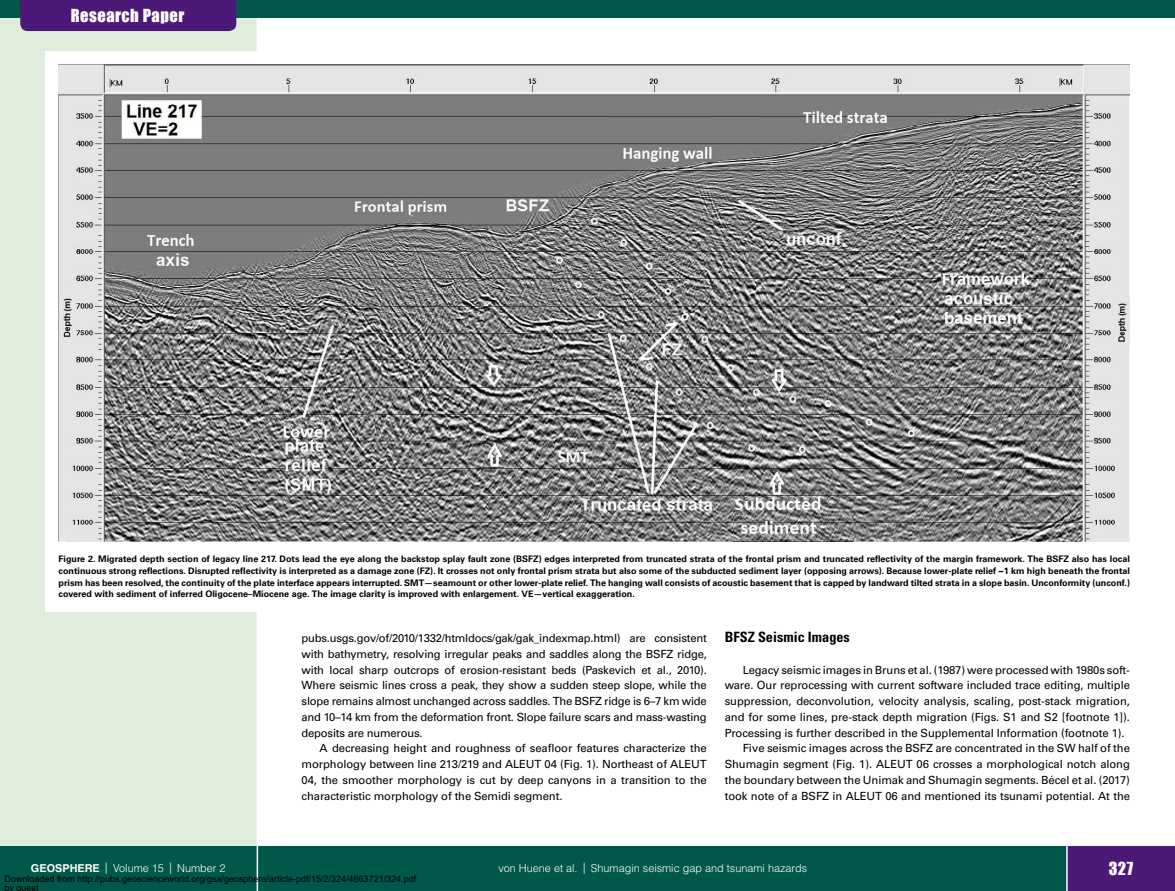
<style>
.page{position:relative;width:1175px;height:891px;background:#fff}
.page>*{position:absolute;margin:0;border:0;box-sizing:border-box;transform-origin:0 0}
.t1{font:16.5px "Impact";letter-spacing:.03em;color:#fff}
.t2{font:700 condensed 14.25px "Univers LT Std";color:#000}
.t3{font:11.25px/15.8px "Univers LT Std";letter-spacing:-.01em;color:#000;text-align:justify}
.t4{font:300 10.8px "Helvetica LT Std";color:#fff}
.t5{font:700 9px/12px "Univers LT Std";color:#000;text-align:justify}
.t6{font:9px/9px "Arial";color:#000}
.s1{font-weight:700}
.s2{font-size:11.25px}
</style>
<div class="page">
<div style="left:0;top:0;width:256px;height:891px;background:#e0ecdc"></div>
<div style="left:0;top:846px;width:1174px;height:45px;background:#00584a"></div>
<hr style="left:256px;top:0;width:2px;height:891px;background:#fff">
<div style="left:0;top:0;width:1174px;height:18px;background:#00584a"></div>
<div style="left:20px;top:0;width:216px;height:31px;background:#4d1979"></div>
<div style="left:1066px;top:846px;width:108px;height:45px;background:#4d1979"></div>
<hr style="left:1066px;top:846px;width:1px;height:45px;background:#fff">
<div style="left:45px;top:51px;width:1085px;height:561px;background:#fff"></div>
<img style="left:59px;top:65px;width:1071px;height:476px">
<h1 class="t1" style="left:71px;top:3px;width:115px">Research Paper</h1>
<p class="t5" style="left:59px;top:552px;width:1073px">Figure 2. Migrated depth section of legacy line 217. Dots lead the eye along the backstop splay fault zone (BSFZ) edges interpreted from truncated strata of the frontal prism and truncated reflectivity of the margin framework. The BSFZ also has local continuous strong reflections. Disrupted reflectivity is interpreted as a damage zone (FZ). It crosses not only frontal prism strata but also some of the subducted sediment layer (opposing arrows). Because lower-plate relief ~1 km high beneath the frontal prism has been resolved, the continuity of the plate interface appears interrupted. SMT—seamount or other lower-plate relief. The hanging wall consists of acoustic basement that is capped by landward tilted strata in a slope basin. Unconformity (unconf.) covered with sediment of inferred Oligocene–Miocene age. The image clarity is improved with enlargement. VE—vertical exaggeration.</p>
<p class="t3" style="left:302px;top:630px;width:407px">pubs.usgs.gov/of/2010/1332/htmldocs/gak/gak_indexmap.html) are consistent with bathymetry, resolving irregular peaks and saddles along the BSFZ ridge, with local sharp outcrops of erosion-resistant beds (Paskevich et al., 2010).<br>Where seismic lines cross a peak, they show a sudden steep slope, while the slope remains almost unchanged across saddles. The BSFZ ridge is 6–7 km wide and 10–14 km from the deformation front. Slope failure scars and mass-wasting deposits are numerous.</p>
<p class="t3" style="left:302px;top:740px;width:407px;text-indent:18px">A decreasing height and roughness of seafloor features characterize the morphology between line 213/219 and ALEUT 04 (Fig. 1). Northeast of ALEUT 04, the smoother morphology is cut by deep canyons in a transition to the characteristic morphology of the Semidi segment.</p>
<p class="t2" style="left:724px;top:628px;width:127px">BFSZ Seismic Images</p>
<p class="t3" style="left:742px;top:662px;width:389px">Legacy seismic images in Bruns et al. (1987) were processed with 1980s soft-</p>
<p class="t3" style="left:724px;top:677px;width:407px">ware. Our reprocessing with current software included trace editing, multiple</p>
<p class="t3" style="left:724px;top:693px;width:406px">suppression, deconvolution, velocity analysis, scaling, post-stack migration,</p>
<p class="t3" style="left:724px;top:709px;width:407px">and for some lines, pre-stack depth migration (Figs. S1 and S2 [footnote 1]).</p>
<p class="t3" style="left:724px;top:725px;width:401px">Processing is further described in the Supplemental Information (footnote 1).</p>
<p class="t3" style="left:742px;top:740px;width:388px">Five seismic images across the BSFZ are concentrated in the SW half of the</p>
<p class="t3" style="left:724px;top:756px;width:406px">Shumagin segment (Fig. 1). ALEUT 06 crosses a morphological notch along</p>
<p class="t3" style="left:724px;top:772px;width:407px">the boundary between the Unimak and Shumagin segments. Bécel et al. (2017)</p>
<p class="t3" style="left:724px;top:788px;width:407px">took note of a BSFZ in ALEUT 06 and mentioned its tsunami potential. At the</p>
<p class="t4" style="left:498px;top:862px;width:81px">von Huene et al.</p>
<h1 class="t1" style="left:1108px;top:856px;width:26px">327</h1>
<p class="t4" style="left:31px;top:862px;width:196px"><span class="s1">GEOSPHERE</span> <span class="s2">|</span> Volume 15 <span class="s2">|</span> Number 2</p>
<p class="t4" style="left:583px;top:862px;width:226px"><span class="s2">|</span> Shumagin seismic gap and tsunami hazards</p>
<p class="t6" style="left:4px;top:875px;width:413px">Downloaded from http://pubs.geoscienceworld.org/gsa/geosphere/article-pdf/15/2/324/4663721/324.pdf by guest</p>
</div>
